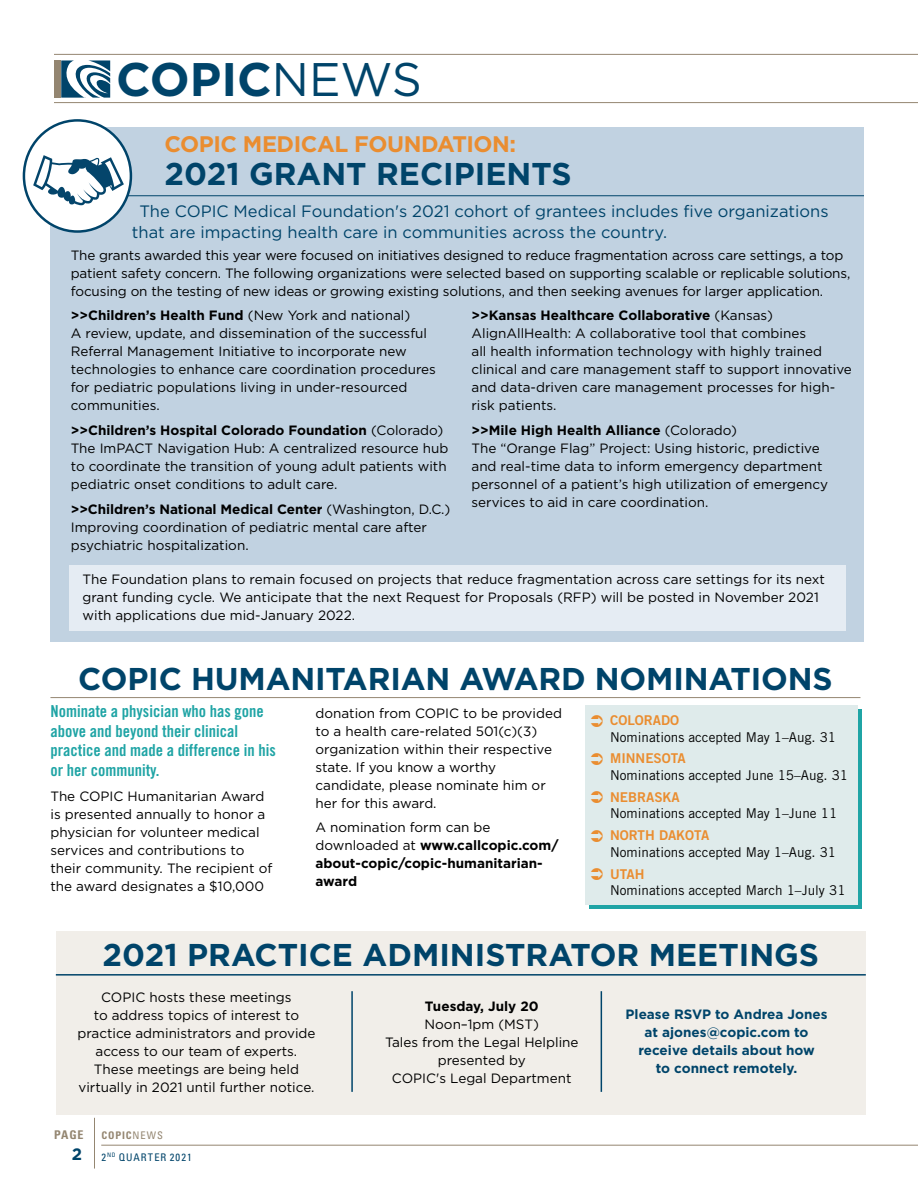
<style>
.page{position:relative;width:918px;height:1188px;background:#fff}
.page>*{position:absolute;margin:0;border:0;box-sizing:border-box;transform-origin:0 0}
.t1{font:700 47.1px "Gotham";color:#00446a}
.t2{font:700 31.5px "Gotham";color:#00446a}
.t3{font:700 22.5px "Gotham";letter-spacing:-.02em;color:#ea8d30}
.t4{font:16.5px/21px "Gotham";color:#00446a}
.t5{font:16.5px/19.5px "Trade Gothic LT Std Bd Cn 20";color:#1fa4a5}
.t6{font:700 16.5px "Gotham";color:#00446a}
.t7{font:13.5px/18px "Gotham";color:#000}
.t8{font:13.5px "Trade Gothic LT Std";color:#000}
.t9{font:700 13.5px/18px "Gotham";color:#000}
.t10{font:700 13.5px/18px "Gotham";color:#00446a;text-align:center}
.t11{font:13.5px "Trade Gothic LT Std Bd 2";color:#ea8d30}
.t12{font:700 condensed 12px "Univers";color:#948671}
.t13{font:condensed 10.5px/21.8px "Univers";letter-spacing:.105em;color:#00446a}
.s1{font-weight:400}
.s2{font-weight:700}
.s3{font-weight:700;color:#948671}
.s4{color:#948671}
</style>
<div class="page">
<div style="left:50px;top:127px;width:814px;height:515px;background:#c1d2e1"></div>
<hr style="left:50px;top:195px;width:814px;height:1px;background:#00446a">
<div style="left:24px;top:120px;width:107px;height:112px;background:#fff;border-radius:50%"></div>
<div style="left:23px;top:119px;width:109px;height:114px;border:3px solid #00446a;border-radius:50%"></div>
<svg style="left:33px;top:155px;width:91px;height:50px"></svg>
<div style="left:54px;top:60px;width:6px;height:38px;background:#948671"></div>
<svg style="left:61px;top:60px;width:49px;height:38px"></svg>
<hr style="left:54px;top:102px;width:864px;height:1px;background:#948671">
<hr style="left:54px;top:54px;width:864px;height:1px;background:#948671">
<hr style="left:94px;top:1118px;width:1px;height:51px;background:#948671">
<hr style="left:101px;top:1145px;width:817px;height:1px;background:#948671">
<div style="left:56px;top:931px;width:810px;height:183px;background:#f1eee9"></div>
<hr style="left:56px;top:974px;width:810px;height:2px;background:#00446a">
<hr style="left:50px;top:697px;width:810px;height:1px;background:#948671">
<div style="left:589px;top:710px;width:273px;height:199px;background:#1fa4a5"></div>
<div style="left:585px;top:706px;width:273px;height:199px;background:#dfebeb"></div>
<div style="left:69px;top:565px;width:777px;height:65px;background:#e5ecf3"></div>
<hr style="left:351px;top:991px;width:2px;height:101px;background:#00446a">
<hr style="left:601px;top:991px;width:1px;height:101px;background:#00446a">
<h1 class="t1" style="left:116px;top:52px;width:307px">COPIC<span class="s1">NEWS</span></h1>
<h3 class="t3" style="left:164px;top:131px;width:353px">COPIC MEDICAL FOUNDATION:</h3>
<h2 class="t2" style="left:164px;top:155px;width:409px">2021 GRANT RECIPIENTS</h2>
<p class="t4" style="left:132px;top:200px;width:698px;text-indent:8px">The COPIC Medical Foundation's 2021 cohort of grantees includes five organizations that are impacting health care in communities across the country.</p>
<p class="t7" style="left:71px;top:246px;width:781px">The grants awarded this year were focused on initiatives designed to reduce fragmentation across care settings, a top patient safety concern. The following organizations were selected based on supporting scalable or replicable solutions, focusing on the testing of new ideas or growing existing solutions, and then seeking avenues for larger application.</p>
<p class="t7" style="left:71px;top:306px;width:367px"><span class="s2">&gt;&gt;Children’s Health Fund</span> (New York and national)<br>A review, update, and dissemination of the successful Referral Management Initiative to incorporate new technologies to enhance care coordination procedures for pediatric populations living in under-resourced communities.</p>
<p class="t7" style="left:71px;top:421px;width:379px"><span class="s2">&gt;&gt;Children’s Hospital Colorado Foundation</span> (Colorado)<br>The ImPACT Navigation Hub: A centralized resource hub to coordinate the transition of young adult patients with pediatric onset conditions to adult care.</p>
<p class="t7" style="left:71px;top:500px;width:381px"><span class="s2">&gt;&gt;Children’s National Medical Center</span> (Washington, D.C.)<br>Improving coordination of pediatric mental care after psychiatric hospitalization.</p>
<p class="t7" style="left:472px;top:306px;width:382px"><span class="s2">&gt;&gt;Kansas Healthcare Collaborative</span> (Kansas)<br>AlignAllHealth: A collaborative tool that combines<br>all health information technology with highly trained clinical and care management staff to support innovative and data-driven care management processes for high&shy;risk patients.</p>
<p class="t7" style="left:472px;top:421px;width:358px"><span class="s2">&gt;&gt;Mile High Health Alliance</span> (Colorado)<br>The “Orange Flag” Project: Using historic, predictive and real-time data to inform emergency department personnel of a patient’s high utilization of emergency services to aid in care coordination.</p>
<p class="t7" style="left:82px;top:570px;width:744px">The Foundation plans to remain focused on projects that reduce fragmentation across care settings for its next grant funding cycle. We anticipate that the next Request for Proposals (RFP) will be posted in November 2021 with applications due mid-January 2022.</p>
<h2 class="t2" style="left:78px;top:660px;width:756px">COPIC HUMANITARIAN AWARD NOMINATIONS</h2>
<p class="t5" style="left:50px;top:702px;width:227px">Nominate a physician who has gone above and beyond their clinical practice and made a difference in his or her community.</p>
<p class="t7" style="left:50px;top:787px;width:223px">The COPIC Humanitarian Award is presented annually to honor a physician for volunteer medical services and contributions to their community. The recipient of the award designates a $10,000</p>
<p class="t7" style="left:315px;top:704px;width:248px">donation from COPIC to be provided to a health care-related 501(c)(3) organization within their respective state. If you know a worthy candidate, please nominate him or her for this award.</p>
<p class="t9" style="left:315px;top:818px;width:245px"><span class="s1">A nomination form can be downloaded at</span> www.callcopic.com/ about-copic/copic-humanitarian&shy;award</p>
<p class="t11" style="left:610px;top:712px;width:71px">COLORADO</p>
<p class="t8" style="left:610px;top:729px;width:228px">Nominations accepted May 1–Aug. 31</p>
<p class="t11" style="left:610px;top:750px;width:77px">MINNESOTA</p>
<p class="t8" style="left:610px;top:767px;width:240px">Nominations accepted June 15–Aug. 31</p>
<p class="t11" style="left:610px;top:789px;width:71px">NEBRASKA</p>
<p class="t8" style="left:610px;top:805px;width:229px">Nominations accepted May 1–June 11</p>
<p class="t11" style="left:610px;top:827px;width:101px">NORTH DAKOTA</p>
<p class="t8" style="left:610px;top:844px;width:228px">Nominations accepted May 1–Aug. 31</p>
<p class="t11" style="left:610px;top:865px;width:36px">UTAH</p>
<p class="t8" style="left:610px;top:882px;width:237px">Nominations accepted March 1–July 31</p>
<h2 class="t2" style="left:103px;top:937px;width:718px">2021 PRACTICE ADMINISTRATOR MEETINGS</h2>
<p class="t7" style="left:77px;top:988px;width:240px;text-align:center">COPIC hosts these meetings<br>to address topics of interest to practice administrators and provide access to our team of experts.<br>These meetings are being held virtually in 2021 until further notice.</p>
<p class="t9" style="left:425px;top:997px;width:115px">Tuesday, July 20</p>
<p class="t7" style="left:385px;top:1015px;width:195px;text-align:center">Noon–1pm (MST)<br>Tales from the Legal Helpline presented by<br>COPIC's Legal Department</p>
<p class="t10" style="left:626px;top:1005px;width:204px">Please RSVP to Andrea Jones at ajones@copic.com to receive details about how<br>to connect remotely.</p>
<p class="t12" style="left:54px;top:1128px;width:31px">PAGE</p>
<p class="t6" style="left:72px;top:1145px;width:12px">2</p>
<p class="t13" style="left:102px;top:1124px;width:92px"><span class="s3">COPIC</span><span class="s4">NEWS<br></span>2<sup>ND</sup> QUARTER 2021</p>
</div>
